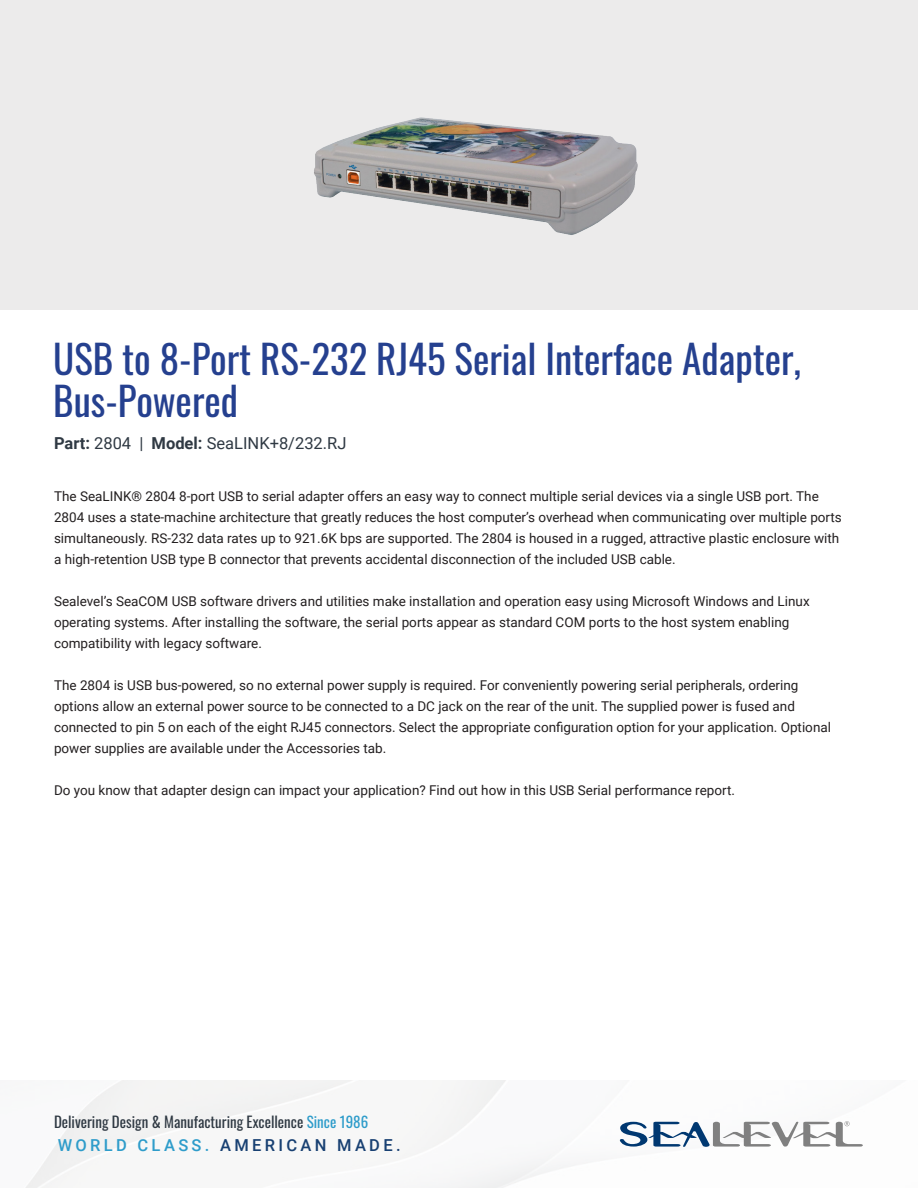
<style>
.page{position:relative;width:918px;height:1188px;background:#fff}
.page>*{position:absolute;margin:0;border:0;box-sizing:border-box;transform-origin:0 0}
.t1{font:39px/42px "Oswald";color:#25408f}
.t2{font:16.5px "Roboto";color:#2f3943}
.t3{font:500 16.5px "Roboto";letter-spacing:.2em;color:#184072}
.t4{font:15px "Oswald";color:#2f3943}
.t5{font:13.5px/21px "Roboto";color:#231f20}
.s1{font-weight:700}
.s2{color:#2e9cca}
</style>
<div class="page">
<div style="left:0;top:0;width:918px;height:309px;background:#ecebeb"></div>
<svg style="left:620px;top:1121px;width:243px;height:26px"></svg>
<img style="left:314px;top:117px;width:324px;height:118px">
<p class="t1" style="left:53px;top:334px;width:749px">USB to 8-Port RS-232 RJ45 Serial Interface Adapter,<br>Bus-Powered</p>
<p class="t2" style="left:54px;top:431px;width:294px"><span class="s1">Part:</span> 2804 | <span class="s1">Model:</span> SeaLINK+8/232.RJ</p>
<p class="t5" style="left:54px;top:486px;width:789px">The SeaLINK® 2804 8-port USB to serial adapter offers an easy way to connect multiple serial devices via a single USB port. The 2804 uses a state-machine architecture that greatly reduces the host computer’s overhead when communicating over multiple ports simultaneously. RS-232 data rates up to 921.6K bps are supported. The 2804 is housed in a rugged, attractive plastic enclosure with a high-retention USB type B connector that prevents accidental disconnection of the included USB cable.</p>
<p class="t5" style="left:54px;top:591px;width:757px">Sealevel’s SeaCOM USB software drivers and utilities make installation and operation easy using Microsoft Windows and Linux operating systems. After installing the software, the serial ports appear as standard COM ports to the host system enabling compatibility with legacy software.</p>
<p class="t5" style="left:54px;top:675px;width:779px">The 2804 is USB bus-powered, so no external power supply is required. For conveniently powering serial peripherals, ordering options allow an external power source to be connected to a DC jack on the rear of the unit. The supplied power is fused and connected to pin 5 on each of the eight RJ45 connectors. Select the appropriate configuration option for your application. Optional power supplies are available under the Accessories tab.</p>
<p class="t5" style="left:54px;top:780px;width:683px">Do you know that adapter design can impact your application? Find out how in this USB Serial performance report.</p>
<p class="t4" style="left:54px;top:1109px;width:316px">Delivering Design &amp; Manufacturing Excellence <span class="s2">Since 1986</span></p>
<p class="t3" style="left:58px;top:1134px;width:344px"><span class="s2">WORLD CLASS.</span> AMERICAN MADE.</p>
</div>
